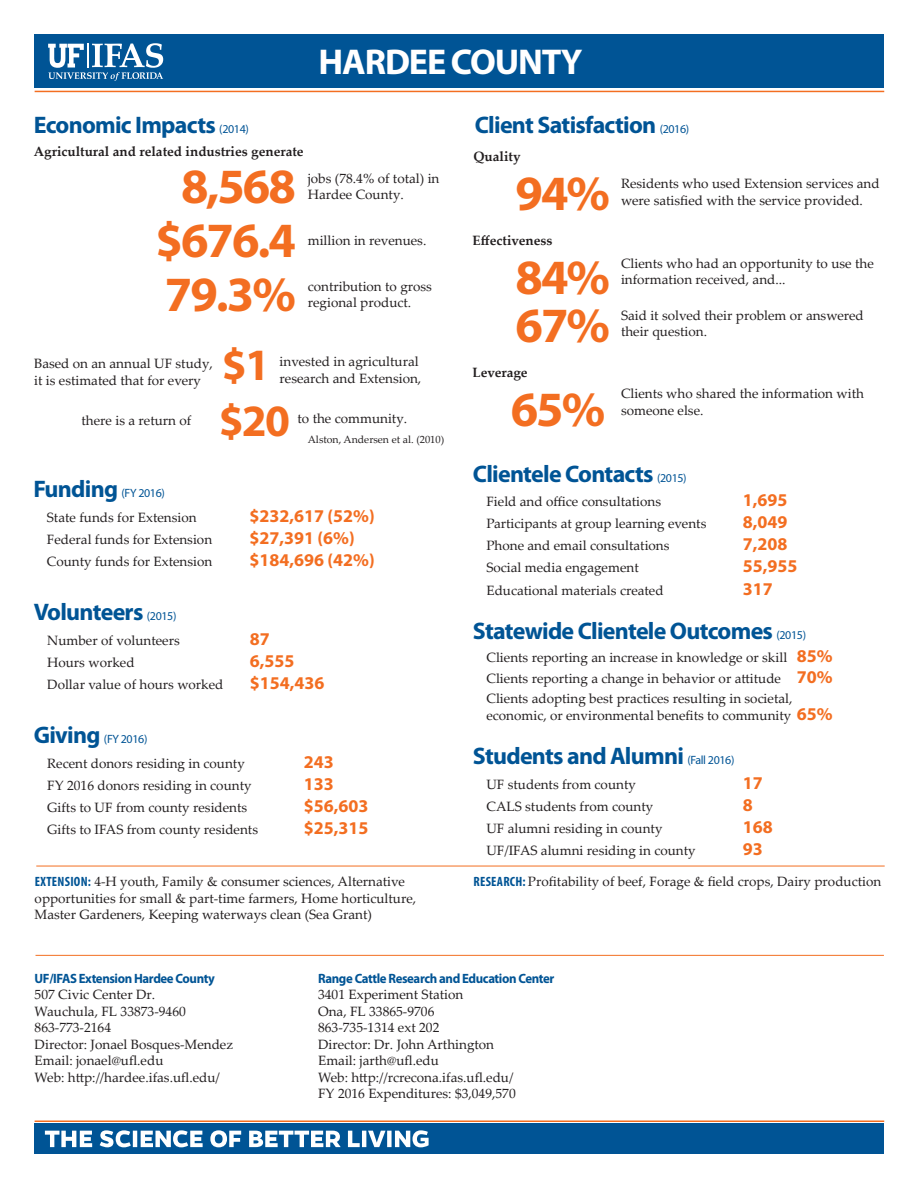
<style>
.page{position:relative;width:918px;height:1188px;background:#fff}
.page>*{position:absolute;margin:0;border:0;box-sizing:border-box;transform-origin:0 0}
.big_number{font:700 49.5px "Myriad Pro";letter-spacing:-.04em;color:#f36e21}
.big_number-2{font:700 45px "Myriad Pro";color:#f36e21}
.page_header{font:700 36px "Myriad Pro";letter-spacing:-.03em;color:#fff}
.text_head{font:700 24px "Myriad Pro";letter-spacing:-.03em;color:#005495}
.body{font:700 18px "Myriad Pro";color:#f36e21}
.body-2{font:13.5px/16.5px "Palatino Linotype";color:#231f20}
.body-3{font:700 13.5px "Palatino Linotype";color:#231f20}
.location_head{font:700 13.5px "Myriad Pro";letter-spacing:-.03em;color:#005495;scale:.95 1}
.text_head-2{font:12px "Myriad Pro";letter-spacing:-.03em;color:#005495}
.footnote{font:10.5px "Palatino Linotype";color:#231f20}
.s1{font-weight:400;font-size:12px}
.s2{font-weight:700;font-size:24px}
.s3{font-family:"Myriad Pro";font-weight:700;font-size:18px;color:#f36e21}
.s4{font-family:"Myriad Pro";font-weight:700;font-stretch:condensed;color:#005495}
</style>
<div class="page">
<div style="left:35px;top:34px;width:849px;height:54px;background:#005495"></div>
<svg style="left:48px;top:43px;width:115px;height:38px"></svg>
<hr style="left:35px;top:91px;width:849px;height:1px;background:#f36e21">
<div style="left:35px;top:1124px;width:849px;height:30px;background:#005495"></div>
<hr style="left:35px;top:1120px;width:849px;height:2px;background:#f36e21">
<hr style="left:36px;top:955px;width:848px;height:1px;background:#f36e21">
<hr style="left:36px;top:866px;width:849px;height:1px;background:#f36e21">
<svg style="left:45px;top:1130px;width:384px;height:17px"></svg>
<p class="page_header" style="left:318px;top:39px;width:266px">HARDEE COUNTY</p>
<p class="text_head" style="left:34px;top:109px;width:217px">Economic Impacts <span class="s1">(2014)</span></p>
<p class="body-3" style="left:34px;top:142px;width:271px">Agricultural and related industries generate</p>
<p class="big_number" style="left:181px;top:154px;width:116px">8,568</p>
<p class="body-2" style="left:308px;top:169px;width:133px">jobs (78.4% of total) in<br>Hardee County.</p>
<p class="big_number" style="left:156px;top:208px;width:142px">$676.4</p>
<p class="body-2" style="left:308px;top:231px;width:120px">million in revenues.</p>
<p class="big_number" style="left:165px;top:262px;width:132px">79.3%</p>
<p class="body-2" style="left:308px;top:277px;width:126px">contribution to gross regional product.</p>
<p class="body-2" style="left:34px;top:355px;width:180px">Based on an annual UF study, it is estimated that for every</p>
<p class="body-2" style="left:82px;top:412px;width:111px">there is a return of</p>
<p class="big_number-2" style="left:222px;top:336px;width:50px">$1</p>
<p class="body-2" style="left:280px;top:353px;width:143px">invested in agricultural research and Extension,</p>
<p class="big_number-2" style="left:219px;top:392px;width:73px">$20</p>
<p class="body-2" style="left:298px;top:410px;width:111px">to the community.</p>
<p class="footnote" style="left:308px;top:432px;width:138px">Alston, Andersen et al. (2010)</p>
<p class="text_head-2" style="left:33px;top:486px;width:133px"><span class="s2">Funding</span> (FY 2016)</p>
<p class="body-2" style="left:47px;top:509px;width:151px">State funds for Extension</p>
<p class="body" style="left:249px;top:504px;width:127px">$232,617 (52%)</p>
<p class="body-2" style="left:47px;top:531px;width:167px">Federal funds for Extension</p>
<p class="body" style="left:249px;top:526px;width:107px">$27,391 (6%)</p>
<p class="body-2" style="left:47px;top:553px;width:167px">County funds for Extension</p>
<p class="body" style="left:249px;top:549px;width:127px">$184,696 (42%)</p>
<p class="text_head" style="left:34px;top:597px;width:144px">Volunteers <span class="s1">(2015)</span></p>
<p class="body-2" style="left:47px;top:632px;width:134px">Number of volunteers</p>
<p class="body" style="left:250px;top:627px;width:21px">87</p>
<p class="body-2" style="left:47px;top:654px;width:89px">Hours worked</p>
<p class="body" style="left:250px;top:649px;width:46px">6,555</p>
<p class="body-2" style="left:47px;top:676px;width:178px">Dollar value of hours worked</p>
<p class="body" style="left:250px;top:671px;width:76px">$154,436</p>
<p class="text_head-2" style="left:34px;top:732px;width:115px"><span class="s2">Giving</span> (FY 2016)</p>
<p class="body-2" style="left:47px;top:755px;width:199px">Recent donors residing in county</p>
<p class="body" style="left:304px;top:750px;width:31px">243</p>
<p class="body-2" style="left:47px;top:777px;width:206px">FY 2016 donors residing in county</p>
<p class="body" style="left:304px;top:772px;width:31px">133</p>
<p class="body-2" style="left:47px;top:799px;width:202px">Gifts to UF from county residents</p>
<p class="body" style="left:304px;top:794px;width:66px">$56,603</p>
<p class="body-2" style="left:47px;top:821px;width:212px">Gifts to IFAS from county residents</p>
<p class="body" style="left:304px;top:816px;width:66px">$25,315</p>
<p class="text_head" style="left:475px;top:109px;width:216px">Client Satisfaction <span class="s1">(2016)</span></p>
<p class="body-3" style="left:473px;top:147px;width:49px">Quality</p>
<p class="big_number" style="left:516px;top:161px;width:96px">94%</p>
<p class="body-2" style="left:621px;top:175px;width:260px">Residents who used Extension services and were satisfied with the service provided.</p>
<p class="body-3" style="left:472px;top:231px;width:82px">Effectiveness</p>
<p class="big_number" style="left:516px;top:245px;width:96px">84%</p>
<p class="body-2" style="left:621px;top:255px;width:254px">Clients who had an opportunity to use the information received, and...</p>
<p class="big_number" style="left:516px;top:293px;width:96px">67%</p>
<p class="body-2" style="left:621px;top:306px;width:244px">Said it solved their problem or answered their question.</p>
<p class="body-3" style="left:472px;top:363px;width:57px">Leverage</p>
<p class="big_number" style="left:511px;top:377px;width:96px">65%</p>
<p class="body-2" style="left:621px;top:385px;width:244px">Clients who shared the information with someone else.</p>
<p class="text_head" style="left:473px;top:458px;width:215px">Clientele Contacts <span class="s1">(2015)</span></p>
<p class="body-2" style="left:486px;top:493px;width:176px">Field and office consultations</p>
<p class="body" style="left:743px;top:489px;width:46px">1,695</p>
<p class="body-2" style="left:486px;top:515px;width:221px">Participants at group learning events</p>
<p class="body" style="left:743px;top:511px;width:46px">8,049</p>
<p class="body-2" style="left:486px;top:537px;width:185px">Phone and email consultations</p>
<p class="body" style="left:743px;top:533px;width:46px">7,208</p>
<p class="body-2" style="left:486px;top:559px;width:154px">Social media engagement</p>
<p class="body" style="left:743px;top:555px;width:56px">55,955</p>
<p class="body-2" style="left:486px;top:581px;width:179px">Educational materials created</p>
<p class="body" style="left:743px;top:577px;width:31px">317</p>
<p class="text_head" style="left:473px;top:615px;width:335px">Statewide Clientele Outcomes <span class="s1">(2015)</span></p>
<p class="body-2" style="left:486px;top:649px;width:348px">Clients reporting an increase in knowledge or skill <span class="s3">85%</span></p>
<p class="body-2" style="left:486px;top:669px;width:348px">Clients reporting a change in behavior or attitude <span class="s3">70%</span></p>
<p class="body-2" style="left:486px;top:690px;width:348px">Clients adopting best practices resulting in societal, economic, or environmental benefits to community <span class="s3">65%</span></p>
<p class="text_head" style="left:473px;top:741px;width:263px">Students and Alumni <span class="s1">(Fall 2016)</span></p>
<p class="body-2" style="left:486px;top:776px;width:151px">UF students from county</p>
<p class="body" style="left:743px;top:771px;width:21px">17</p>
<p class="body-2" style="left:486px;top:798px;width:168px">CALS students from county</p>
<p class="body" style="left:743px;top:793px;width:11px">8</p>
<p class="body-2" style="left:486px;top:820px;width:178px">UF alumni residing in county</p>
<p class="body" style="left:743px;top:816px;width:31px">168</p>
<p class="body-2" style="left:486px;top:842px;width:211px">UF/IFAS alumni residing in county</p>
<p class="body" style="left:743px;top:838px;width:21px">93</p>
<p class="body-2" style="left:35px;top:873px;width:383px"><span class="s4">EXTENSION:</span> 4-H youth, Family &amp; consumer sciences, Alternative opportunities for small &amp; part-time farmers, Home horticulture,<br>Master Gardeners, Keeping waterways clean (Sea Grant)</p>
<p class="body-2" style="left:474px;top:873px;width:409px"><span class="s4">RESEARCH:</span> Profitability of beef, Forage &amp; field crops, Dairy production</p>
<p class="location_head" style="left:35px;top:970px;width:191px">UF/IFAS Extension Hardee County</p>
<p class="body-2" style="left:35px;top:986px;width:200px">507 Civic Center Dr.<br>Wauchula, FL 33873-9460<br>863-773-2164<br>Director: Jonael Bosques-Mendez<br>Email: jonael@ufl.edu<br>Web: http://hardee.ifas.ufl.edu/</p>
<p class="location_head" style="left:318px;top:970px;width:250px">Range Cattle Research and Education Center</p>
<p class="body-2" style="left:318px;top:986px;width:199px">3401 Experiment Station<br>Ona, FL 33865-9706<br>863-735-1314 ext 202<br>Director: Dr. John Arthington<br>Email: jarth@ufl.edu<br>Web: http://rcrecona.ifas.ufl.edu/<br>FY 2016 Expenditures: $3,049,570</p>
</div>
